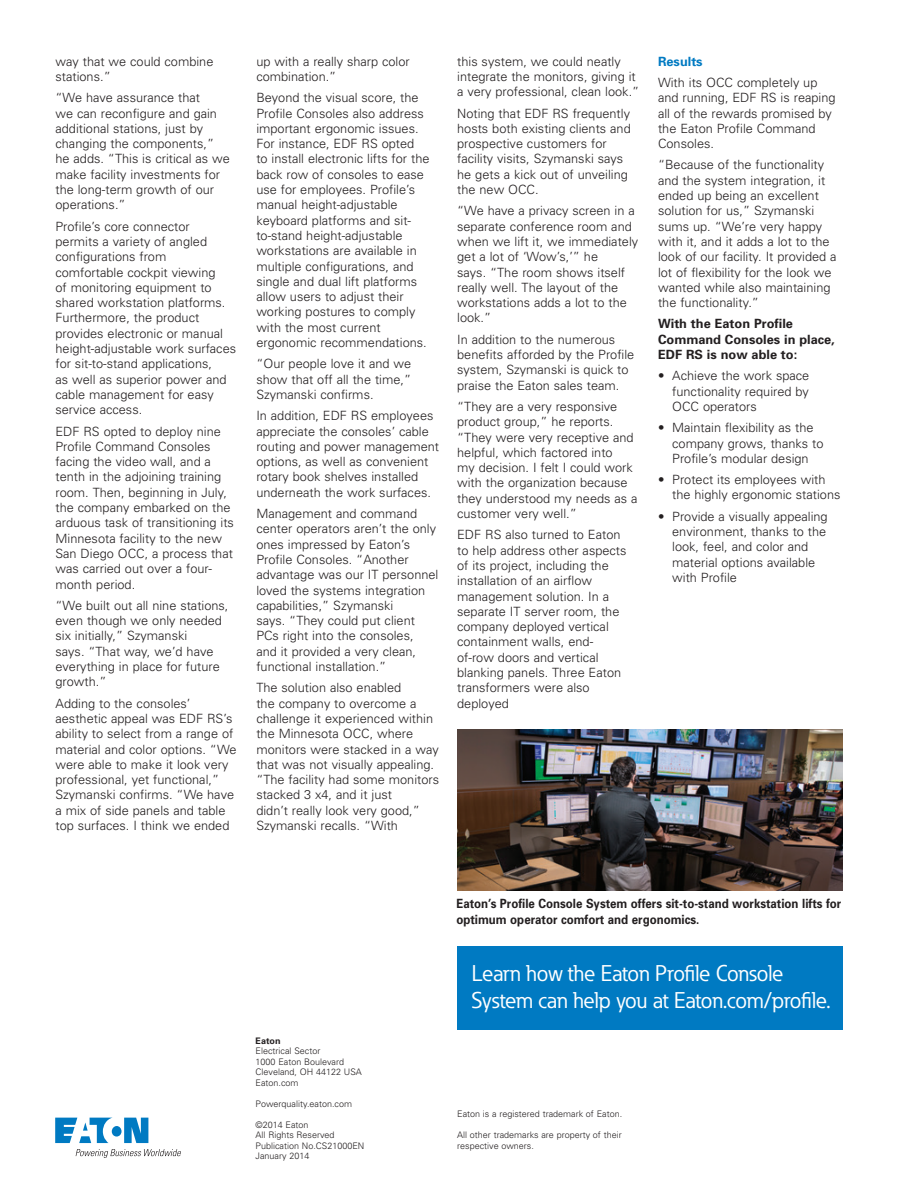
<style>
.page{position:relative;width:918px;height:1188px;background:#fff}
.page>*{position:absolute;margin:0;border:0;box-sizing:border-box;transform-origin:0 0}
._13_Contact_CTA_Eato{font:22.5px/27px "Eaton";letter-spacing:-.015em;color:#fff}
._01_Overview__11_pt{font:300 12.75px/15.3px "Univers";color:#231f20}
._01_Overview__11_pt-2{font:700 12.75px/16.5px "Univers";color:#231f20;scale:.9 1}
._01_Overview__11_pt-3{font:700 12.75px/15.3px "Univers";color:#231f20}
._01_Overview__11_pt-4{font:700 12.75px "Univers";color:#007ac2}
._09_Backpage_Body{font:300 9px/10.5px "Univers";color:#231f20}
._09_Backpage_Body-2{font:700 9px "Univers";color:#231f20}
</style>
<div class="page">
<div style="left:457px;top:946px;width:385px;height:84px;background:#007ac2"></div>
<svg style="left:55px;top:1118px;width:93px;height:25px"></svg>
<svg style="left:76px;top:1149px;width:105px;height:9px"></svg>
<img style="left:457px;top:729px;width:385px;height:161px">
<p class="_01_Overview__11_pt" style="left:56px;top:53px;width:160px">way that we could combine stations.”</p>
<p class="_01_Overview__11_pt" style="left:56px;top:90px;width:176px">“We have assurance that<br>we can reconfigure and gain additional stations, just by changing the components,” he adds. “This is critical as we make facility investments for the long-term growth of our operations.”</p>
<p class="_01_Overview__11_pt" style="left:56px;top:218px;width:182px">Profile’s core connector permits a variety of angled configurations from comfortable cockpit viewing<br>of monitoring equipment to shared workstation platforms.<br>Furthermore, the product provides electronic or manual height-adjustable work surfaces for sit-to-stand applications,<br>as well as superior power and cable management for easy service access.</p>
<p class="_01_Overview__11_pt" style="left:56px;top:423px;width:180px">EDF RS opted to deploy nine<br>Profile Command Consoles facing the video wall, and a tenth in the adjoining training room. Then, beginning in July, the company embarked on the arduous task of transitioning its<br>Minnesota facility to the new<br>San Diego OCC, a process that was carried out over a four&shy;month period.</p>
<p class="_01_Overview__11_pt" style="left:56px;top:598px;width:175px">“We built out all nine stations, even though we only needed six initially,” Szymanski<br>says. “That way, we’d have everything in place for future growth.”</p>
<p class="_01_Overview__11_pt" style="left:56px;top:695px;width:183px">Adding to the consoles’ aesthetic appeal was EDF RS’s ability to select from a range of material and color options. “We were able to make it look very professional, yet functional,”<br>Szymanski confirms. “We have a mix of side panels and table top surfaces. I think we ended</p>
<p class="_01_Overview__11_pt" style="left:256px;top:53px;width:155px">up with a really sharp color combination.”</p>
<p class="_01_Overview__11_pt" style="left:256px;top:90px;width:175px">Beyond the visual score, the<br>Profile Consoles also address important ergonomic issues.<br>For instance, EDF RS opted<br>to install electronic lifts for the back row of consoles to ease use for employees. Profile’s manual height-adjustable keyboard platforms and sit&shy;to-stand height-adjustable workstations are available in multiple configurations, and single and dual lift platforms allow users to adjust their working postures to comply with the most current ergonomic recommendations.</p>
<p class="_01_Overview__11_pt" style="left:256px;top:356px;width:156px;text-align:justify">“Our people love it and we show that off all the time,” Szymanski confirms.</p>
<p class="_01_Overview__11_pt" style="left:256px;top:408px;width:184px">In addition, EDF RS employees appreciate the consoles’ cable routing and power management options, as well as convenient rotary book shelves installed underneath the work surfaces.</p>
<p class="_01_Overview__11_pt" style="left:256px;top:506px;width:184px">Management and command center operators aren’t the only ones impressed by Eaton’s<br>Profile Consoles. “Another advantage was our IT personnel loved the systems integration capabilities,” Szymanski<br>says. “They could put client<br>PCs right into the consoles,<br>and it provided a very clean, functional installation.”</p>
<p class="_01_Overview__11_pt" style="left:256px;top:680px;width:184px">The solution also enabled<br>the company to overcome a challenge it experienced within the Minnesota OCC, where monitors were stacked in a way that was not visually appealing. “The facility had some monitors stacked 3 x4, and it just<br>didn’t really look very good,”<br>Szymanski recalls. “With</p>
<p class="_01_Overview__11_pt" style="left:457px;top:53px;width:184px">this system, we could neatly integrate the monitors, giving it a very professional, clean look.”</p>
<p class="_01_Overview__11_pt" style="left:457px;top:105px;width:175px">Noting that EDF RS frequently hosts both existing clients and prospective customers for facility visits, Szymanski says he gets a kick out of unveiling the new OCC.</p>
<p class="_01_Overview__11_pt" style="left:457px;top:203px;width:183px">“We have a privacy screen in a separate conference room and when we lift it, we immediately get a lot of ‘Wow’s,’” he<br>says. “The room shows itself really well. The layout of the workstations adds a lot to the look.”</p>
<p class="_01_Overview__11_pt" style="left:457px;top:332px;width:179px">In addition to the numerous benefits afforded by the Profile system, Szymanski is quick to praise the Eaton sales team.</p>
<p class="_01_Overview__11_pt" style="left:457px;top:399px;width:182px">“They are a very responsive product group,” he reports. “They were very receptive and helpful, which factored into<br>my decision. I felt I could work with the organization because they understood my needs as a customer very well.”</p>
<p class="_01_Overview__11_pt" style="left:457px;top:527px;width:171px">EDF RS also turned to Eaton to help address other aspects of its project, including the installation of an airflow management solution. In a separate IT server room, the company deployed vertical containment walls, end&shy;of-row doors and vertical blanking panels. Three Eaton transformers were also deployed</p>
<p class="_01_Overview__11_pt-4" style="left:658px;top:53px;width:46px">Results</p>
<p class="_01_Overview__11_pt" style="left:658px;top:75px;width:179px">With its OCC completely up and running, EDF RS is reaping all of the rewards promised by the Eaton Profile Command<br>Consoles.</p>
<p class="_01_Overview__11_pt" style="left:658px;top:157px;width:180px">“Because of the functionality and the system integration, it ended up being an excellent solution for us,” Szymanski sums up. “We’re very happy with it, and it adds a lot to the look of our facility. It provided a lot of flexibility for the look we wanted while also maintaining the functionality.”</p>
<p class="_01_Overview__11_pt-3" style="left:658px;top:316px;width:178px">With the Eaton Profile<br>Command Consoles in place,<br>EDF RS is now able to:</p>
<p class="_01_Overview__11_pt" style="left:672px;top:368px;width:139px;text-align:justify;text-indent:-14px">• Achieve the work space functionality required by OCC operators</p>
<p class="_01_Overview__11_pt" style="left:672px;top:420px;width:153px;text-indent:-14px">• Maintain flexibility as the company grows, thanks to<br>Profile’s modular design</p>
<p class="_01_Overview__11_pt" style="left:672px;top:472px;width:170px;text-indent:-14px">• Protect its employees with the highly ergonomic stations</p>
<p class="_01_Overview__11_pt" style="left:672px;top:509px;width:157px;text-indent:-14px">• Provide a visually appealing environment, thanks to the look, feel, and color and material options available with Profile</p>
<p class="_09_Backpage_Body-2" style="left:256px;top:1035px;width:27px">Eaton</p>
<p class="_09_Backpage_Body" style="left:256px;top:1046px;width:66px">Electrical Sector</p>
<p class="_09_Backpage_Body" style="left:256px;top:1056px;width:90px">1000 Eaton Boulevard</p>
<p class="_09_Backpage_Body" style="left:256px;top:1067px;width:108px">Cleveland, OH 44122 USA</p>
<p class="_09_Backpage_Body" style="left:256px;top:1077px;width:45px">Eaton.com</p>
<p class="_09_Backpage_Body" style="left:256px;top:1098px;width:98px">Powerquality.eaton.com</p>
<p class="_09_Backpage_Body" style="left:256px;top:1119px;width:54px">©2014 Eaton</p>
<p class="_09_Backpage_Body" style="left:256px;top:1130px;width:81px">All Rights Reserved</p>
<p class="_09_Backpage_Body" style="left:256px;top:1140px;width:110px">Publication No.CS21000EN</p>
<p class="_09_Backpage_Body" style="left:256px;top:1151px;width:55px">January 2014</p>
<p class="_01_Overview__11_pt-2" style="left:456px;top:895px;width:429px">Eaton’s Profile Console System offers sit-to-stand workstation lifts for optimum operator comfort and ergonomics.</p>
<p class="_13_Contact_CTA_Eato" style="left:472px;top:960px;width:361px">Learn how the Eaton Profile Console<br>System can help you at Eaton.com/profile.</p>
<p class="_09_Backpage_Body" style="left:457px;top:1109px;width:167px">Eaton is a registered trademark of Eaton.</p>
<p class="_09_Backpage_Body" style="left:457px;top:1130px;width:166px">All other trademarks are property of their respective owners.</p>
</div>
